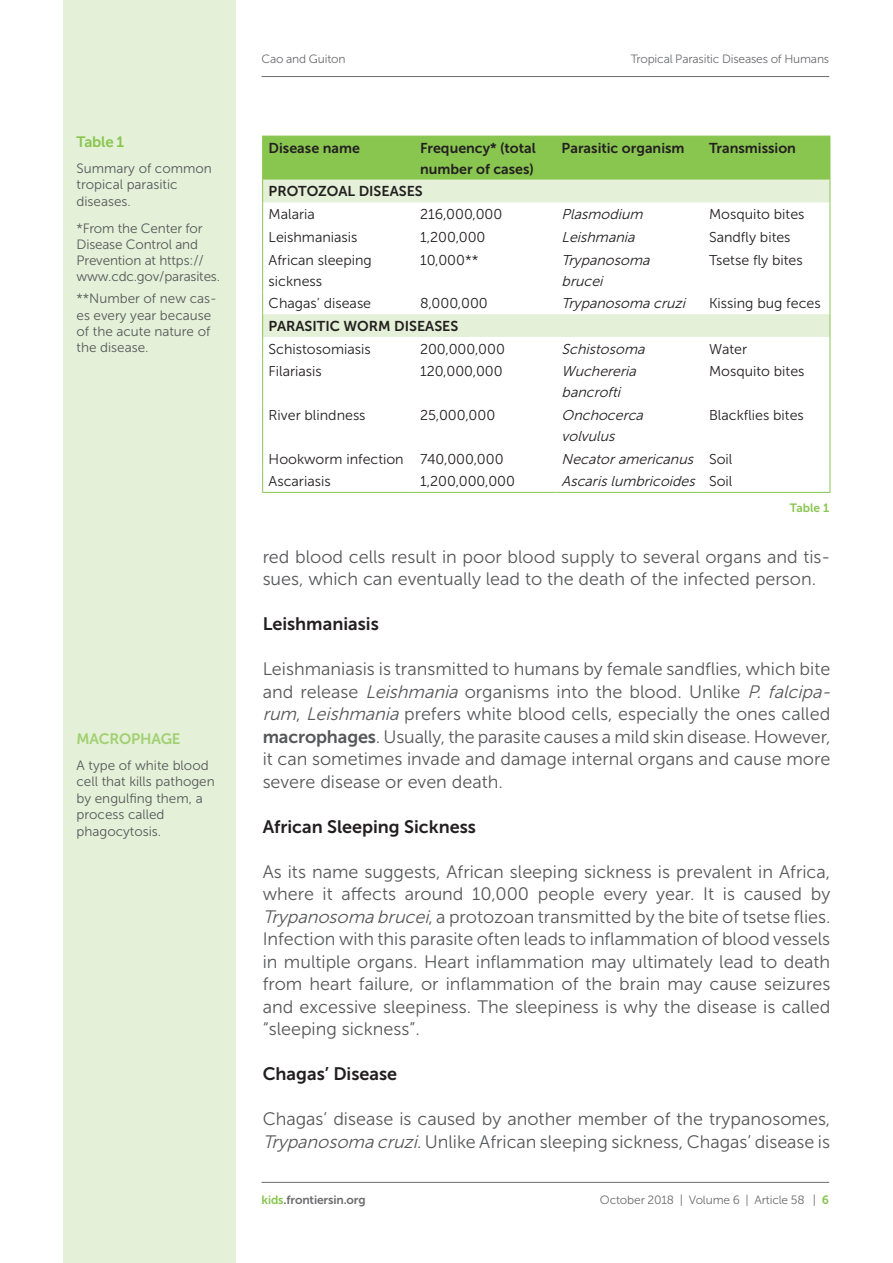
<style>
.page{position:relative;width:893px;height:1263px;background:#fff}
.page>*{position:absolute;margin:0;border:0;box-sizing:border-box;transform-origin:0 0}
.ART_kids_tx{font:18px/22.5px "Museo Sans 300";color:#57585a}
.ART_kids_tx_title2{font:18px "Museo Sans 700";color:#231f20}
.t1{font:15px "Museo Sans 700";letter-spacing:-.01em;color:#a1d072}
.ART_kids_title5{font:15px "Museo Sans 700";letter-spacing:-.01em;color:#89c650}
.TT{font:14.25px/21px "Museo Sans 300";color:#231f20}
.TT-2{font:italic 14.25px/21px "Museo Sans 300";color:#231f20}
.TCH{font:14.25px/21px "Museo Sans 700";color:#231f20}
.body-end{font:13.5px/16.2px "Museo Sans 300";color:#57585a}
.REF_kids_tx_2{font:13.5px/16.5px "Museo Sans 300";color:#57585a}
.t2{font:12px "Museo Sans 300";letter-spacing:-.015em;color:#6c6d70}
.t3{font:12px "Museo Sans 700";letter-spacing:-.01em;color:#6c6d70}
.t4{font:12px "Museo Sans 700";color:#89c650}
.s1{font-style:italic}
.s2{font-family:"Museo Sans 700"}
.s3{color:#89c650}
.s4{font-family:"Museo Sans 700";color:#89c650}
</style>
<div class="page">
<hr style="left:261px;top:76px;width:568px;height:1px;background:#6c6d70">
<div style="left:64px;top:0;width:172px;height:1263px;background:#e4f0d8"></div>
<hr style="left:261px;top:1182px;width:568px;height:1px;background:#6c6d70">
<svg style="left:263px;top:248px;width:567px;height:89px"></svg>
<svg style="left:262px;top:136px;width:569px;height:112px"></svg>
<hr style="left:262px;top:248px;width:1px;height:43px;background:#89c650">
<hr style="left:830px;top:248px;width:1px;height:43px;background:#89c650">
<svg style="left:262px;top:291px;width:1px;height:69px"></svg>
<hr style="left:262px;top:360px;width:1px;height:43px;background:#89c650">
<hr style="left:830px;top:360px;width:1px;height:43px;background:#89c650">
<hr style="left:262px;top:403px;width:1px;height:44px;background:#89c650">
<hr style="left:830px;top:403px;width:1px;height:44px;background:#89c650">
<svg style="left:262px;top:447px;width:1px;height:45px"></svg>
<svg style="left:830px;top:447px;width:1px;height:45px"></svg>
<hr style="left:262px;top:492px;width:152px;height:1px;background:#89c650">
<hr style="left:414px;top:492px;width:142px;height:1px;background:#89c650">
<hr style="left:556px;top:492px;width:147px;height:1px;background:#89c650">
<hr style="left:703px;top:492px;width:127px;height:1px;background:#89c650">
<svg style="left:830px;top:291px;width:1px;height:69px"></svg>
<p class="ART_kids_title5" style="left:77px;top:134px;width:49px">Table 1</p>
<p class="REF_kids_tx_2" style="left:77px;top:160px;width:137px">Summary of common tropical parasitic diseases.</p>
<p class="body-end" style="left:77px;top:220px;width:145px">*From the Center for<br>Disease Control and<br>Prevention at https:// www.cdc.gov/parasites.</p>
<p class="body-end" style="left:77px;top:291px;width:142px">**Number of new cas&shy;es every year because of the acute nature of the disease.</p>
<p class="t1" style="left:77px;top:731px;width:106px">MACROPHAGE</p>
<p class="body-end" style="left:77px;top:757px;width:140px">A type of white blood cell that kills pathogen by engulfing them, a process called phagocytosis.</p>
<p class="t2" style="left:261px;top:52px;width:86px">Cao and Guiton</p>
<p class="t2" style="left:631px;top:52px;width:200px">Tropical Parasitic Diseases of Humans</p>
<p class="TCH" style="left:269px;top:137px;width:93px">Disease name</p>
<p class="TCH" style="left:420px;top:137px;width:117px">Frequency* (total number of cases)</p>
<p class="TCH" style="left:562px;top:137px;width:124px">Parasitic organism</p>
<p class="TCH" style="left:709px;top:137px;width:88px">Transmission</p>
<p class="TCH" style="left:269px;top:181px;width:156px">PROTOZOAL DISEASES</p>
<p class="TT" style="left:269px;top:204px;width:48px">Malaria</p>
<p class="TT" style="left:420px;top:204px;width:84px">216,000,000</p>
<p class="TT-2" style="left:562px;top:204px;width:86px">Plasmodium</p>
<p class="TT" style="left:709px;top:204px;width:97px">Mosquito bites</p>
<p class="TT" style="left:269px;top:227px;width:90px">Leishmaniasis</p>
<p class="TT" style="left:420px;top:227px;width:67px">1,200,000</p>
<p class="TT-2" style="left:562px;top:227px;width:78px">Leishmania</p>
<p class="TT" style="left:709px;top:227px;width:83px">Sandfly bites</p>
<p class="TT" style="left:269px;top:249px;width:105px">African sleeping sickness</p>
<p class="TT" style="left:420px;top:249px;width:60px">10,000**</p>
<p class="TT-2" style="left:562px;top:249px;width:93px">Trypanosoma brucei</p>
<p class="TT" style="left:709px;top:249px;width:95px">Tsetse fly bites</p>
<p class="TT" style="left:269px;top:293px;width:104px">Chagas’ disease</p>
<p class="TT" style="left:420px;top:293px;width:69px">8,000,000</p>
<p class="TT-2" style="left:562px;top:293px;width:129px">Trypanosoma cruzi</p>
<p class="TT" style="left:709px;top:293px;width:113px">Kissing bug feces</p>
<p class="TCH" style="left:269px;top:315px;width:191px">PARASITIC WORM DISEASES</p>
<p class="TT" style="left:269px;top:338px;width:104px">Schistosomiasis</p>
<p class="TT" style="left:420px;top:338px;width:86px">200,000,000</p>
<p class="TT-2" style="left:562px;top:338px;width:88px">Schistosoma</p>
<p class="TT" style="left:709px;top:338px;width:40px">Water</p>
<p class="TT" style="left:269px;top:361px;width:55px">Filariasis</p>
<p class="TT" style="left:420px;top:361px;width:84px">120,000,000</p>
<p class="TT-2" style="left:562px;top:361px;width:80px">Wuchereria bancrofti</p>
<p class="TT" style="left:709px;top:361px;width:97px">Mosquito bites</p>
<p class="TT" style="left:269px;top:405px;width:98px">River blindness</p>
<p class="TT" style="left:420px;top:405px;width:77px">25,000,000</p>
<p class="TT-2" style="left:562px;top:405px;width:87px">Onchocerca volvulus</p>
<p class="TT" style="left:709px;top:405px;width:96px">Blackflies bites</p>
<p class="TT" style="left:269px;top:448px;width:137px">Hookworm infection</p>
<p class="TT" style="left:420px;top:448px;width:85px">740,000,000</p>
<p class="TT-2" style="left:562px;top:448px;width:137px">Necatoramericanus</p>
<p class="TT" style="left:709px;top:448px;width:25px">Soil</p>
<p class="TT" style="left:269px;top:471px;width:64px">Ascariasis</p>
<p class="TT" style="left:420px;top:471px;width:97px">1,200,000,000</p>
<p class="TT-2" style="left:562px;top:471px;width:139px">Ascarislumbricoides</p>
<p class="TT" style="left:709px;top:471px;width:25px">Soil</p>
<p class="t4" style="left:790px;top:501px;width:41px">Table 1</p>
<p class="ART_kids_tx" style="left:263px;top:545px;width:569px">red blood cells result in poor blood supply to several organs and tis&shy;sues, which can eventually lead to the death of the infected person.</p>
<p class="ART_kids_tx_title2" style="left:263px;top:614px;width:118px">Leishmaniasis</p>
<p class="ART_kids_tx" style="left:263px;top:658px;width:574px">Leishmaniasis is transmitted to humans by female sandflies, which bite and release <span class="s1">Leishmania</span> organisms into the blood. Unlike <span class="s1">P. falcipa&shy;rum</span>, <span class="s1">Leishmania</span> prefers white blood cells, especially the ones called <span class="s2">macrophages</span>. Usually, the parasite causes a mild skin disease. However, it can sometimes invade and damage internal organs and cause more severe disease or even death.</p>
<p class="ART_kids_tx_title2" style="left:263px;top:816px;width:215px">African Sleeping Sickness</p>
<p class="ART_kids_tx" style="left:263px;top:860px;width:569px;text-align:justify">As its name suggests, African sleeping sickness is prevalent in Africa, where it affects around 10,000 people every year. It is caused by <span class="s1">Trypanosoma brucei</span>, a protozoan transmitted by the bite of tsetse flies.<br>Infection with this parasite often leads to inflammation of blood vessels in multiple organs. Heart inflammation may ultimately lead to death from heart failure, or inflammation of the brain may cause seizures and excessive sleepiness. The sleepiness is why the disease is called “sleeping sickness”.</p>
<p class="ART_kids_tx_title2" style="left:263px;top:1064px;width:136px">Chagas’ Disease</p>
<p class="ART_kids_tx" style="left:263px;top:1108px;width:569px">Chagas’ disease is caused by another member of the trypanosomes,<br><span class="s1">Trypanosoma cruzi</span>. Unlike African sleeping sickness, Chagas’ disease is</p>
<p class="t3" style="left:261px;top:1193px;width:106px"><span class="s3">kids</span>.frontiersin.org</p>
<p class="t2" style="left:600px;top:1193px;width:231px">October 2018 | Volume 6 | Article 58 | <span class="s4">6</span></p>
</div>
